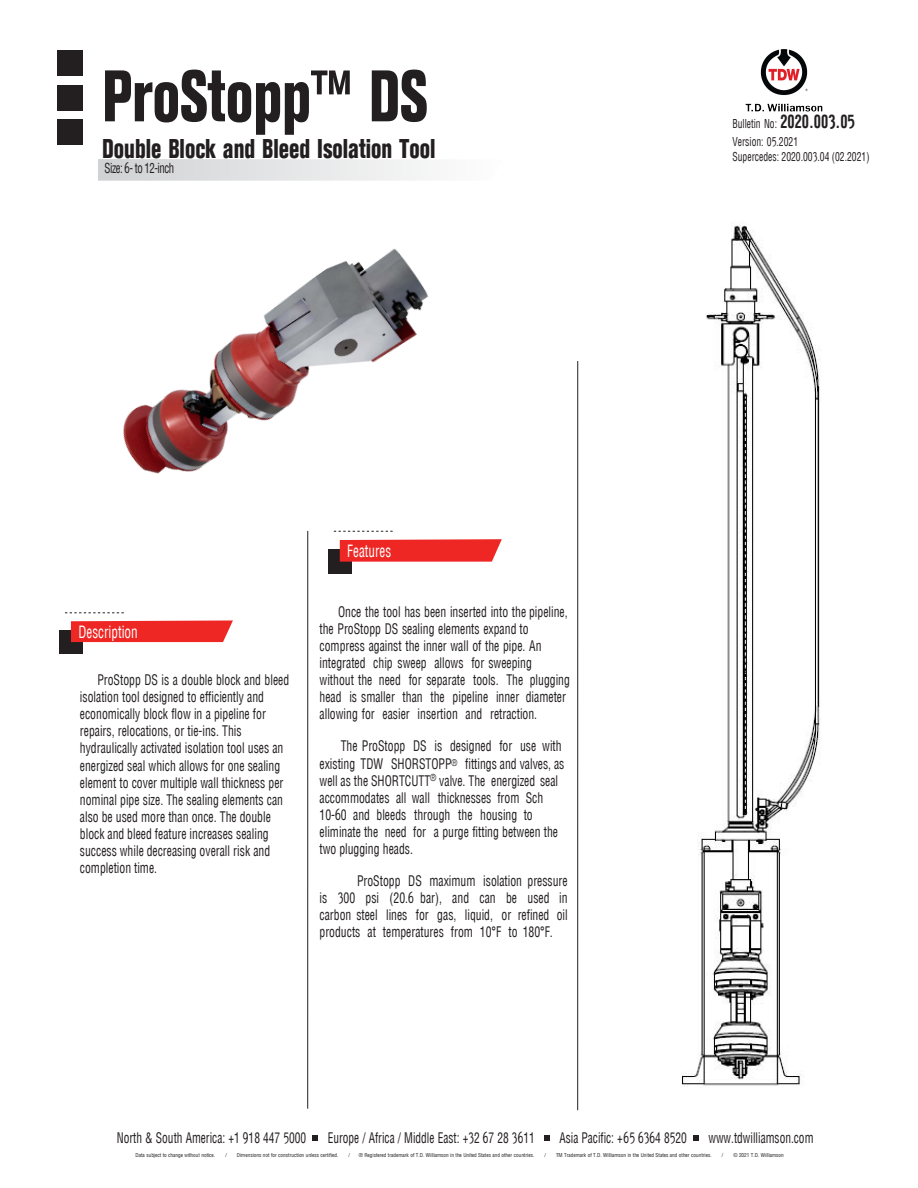
<style>
.page{position:relative;width:918px;height:1188px;background:#fff}
.page>*{position:absolute;margin:0;border:0;box-sizing:border-box;transform-origin:0 0}
.t1{font:800 condensed 72px "Akzidenz Grotesk BE";color:#231f20;scale:.8 1}
.t2{font:800 condensed 27px "Akzidenz Grotesk BE";color:#231f20;scale:.8 1}
.Catagory{font:condensed 16.5px "Helfaxx";color:#fff;scale:.8 1}
.Body_Text{font:condensed 14.25px/17.1px "Helfaxx";color:#231f20;scale:.82 1}
.Bodu_Text{font:condensed 14.25px "Helfaxx";color:#231f20;scale:.8 1}
.t3{font:condensed 13.5px "Helfaxx";letter-spacing:-.04em;color:#231f20;scale:.8 1}
.Bulletin_No__Date{font:condensed 12px/17.9px "Helfaxx";color:#231f20;scale:.8 1}
.Legal{font:condensed 5.25px "Helfaxx";color:#231f20}
.s1{font-weight:700;font-size:18px}
</style>
<div class="page">
<hr style="left:577px;top:361px;width:1px;height:749px;background:#231f20">
<hr style="left:307px;top:531px;width:1px;height:578px;background:#231f20">
<div style="left:328px;top:549px;width:24px;height:25px;background:#231f20"></div>
<div style="left:59px;top:630px;width:24px;height:24px;background:#231f20"></div>
<svg style="left:71px;top:620px;width:162px;height:22px;background:#ef3533"></svg>
<svg style="left:65px;top:613px;width:59px;height:1px"></svg>
<div style="left:57px;top:85px;width:25px;height:25px;background:#231f20"></div>
<div style="left:57px;top:51px;width:25px;height:25px;background:#231f20"></div>
<div style="left:57px;top:119px;width:25px;height:26px;background:#231f20"></div>
<svg style="left:312px;top:1136px;width:6px;height:5px"></svg>
<svg style="left:544px;top:1136px;width:6px;height:5px"></svg>
<svg style="left:693px;top:1136px;width:6px;height:5px"></svg>
<img style="left:98px;top:159px;width:404px;height:409px">
<img style="left:745px;top:49px;width:78px;height:63px">
<img style="left:681px;top:223px;width:140px;height:863px">
<h1 class="t1" style="left:102px;top:55px;width:408px">ProStopp™ DS</h1>
<h2 class="t2" style="left:102px;top:133px;width:418px">Double Block and Bleed Isolation Tool</h2>
<p class="t3" style="left:105px;top:162px;width:89px">Size: 6- to 12-inch</p>
<p class="Catagory" style="left:78px;top:624px;width:76px">Description</p>
<p class="Body_Text" style="left:80px;top:672px;width:257px;text-indent:17px">ProStopp DS is a double block and bleed isolation tool designed to efficiently and economically block flow in a pipeline for repairs, relocations, or tie-ins. This hydraulically activated isolation tool uses an energized seal which allows for one sealing element to cover multiple wall thickness per nominal pipe size. The sealing elements can also be used more than once. The double block and bleed feature increases sealing success while decreasing overall risk and completion time.</p>
<p class="Catagory" style="left:347px;top:543px;width:56px">Features</p>
<p class="Body_Text" style="left:320px;top:604px;width:307px;text-indent:19px">Once the tool has been inserted into the pipeline, the ProStopp DS sealing elements expand to compress against the inner wall of the pipe. An integrated chip sweep allows for sweeping<br>without the need for separate tools. The plugging head is smaller than the pipeline inner diameter allowing for easier insertion and retraction.</p>
<p class="Body_Text" style="left:320px;top:739px;width:300px;text-indent:21px">The ProStopp DS is designed for use with existing TDW SHORSTOPP<sup>®</sup> fittings and valves, as well as the SHORTCUTT<sup>®</sup> valve. The energized seal accommodates all wall thicknesses from Sch 10-60 and bleeds through the housing to eliminate the need for a purge fitting between the two plugging heads.</p>
<p class="Body_Text" style="left:320px;top:873px;width:304px;text-align:justify;text-indent:37px">ProStopp DS maximum isolation pressure is 300 psi (20.6 bar), and can be used in carbon steel lines for gas, liquid, or refined oil products at temperatures from 10°F to 180°F.</p>
<p class="Bulletin_No__Date" style="left:733px;top:116px;width:154px">Bulletin No: <span class="s1">2020.003.05<br></span>Version: 05.2021</p>
<p class="Bulletin_No__Date" style="left:733px;top:149px;width:173px">Supercedes: 2020.003.04 (02.2021)</p>
<p class="Bodu_Text" style="left:117px;top:1131px;width:238px">North &amp; South America: +1 918 447 5000</p>
<p class="Bodu_Text" style="left:328px;top:1131px;width:260px">Europe / Africa / Middle East: +32 67 28 3611</p>
<p class="Bodu_Text" style="left:559px;top:1131px;width:161px">Asia Pacific: +65 6364 8520</p>
<p class="Bodu_Text" style="left:708px;top:1131px;width:133px">www.tdwilliamson.com</p>
<p class="Legal" style="left:136px;top:1152px;width:81px">Data subject to change without notice.</p>
<p class="Legal" style="left:225px;top:1152px;width:3px">/</p>
<p class="Legal" style="left:237px;top:1152px;width:103px">Dimensions not for construction unless certified.</p>
<p class="Legal" style="left:349px;top:1152px;width:3px">/</p>
<p class="Legal" style="left:359px;top:1152px;width:177px">® Registered trademark of T.D. Williamson in the United States and other countries.</p>
<p class="Legal" style="left:544px;top:1152px;width:3px">/</p>
<p class="Legal" style="left:556px;top:1152px;width:157px">TM Trademark of T.D. Williamson in the United States and other countries.</p>
<p class="Legal" style="left:722px;top:1152px;width:3px">/</p>
<p class="Legal" style="left:733px;top:1152px;width:52px">© 2021 T.D. Williamson</p>
</div>
